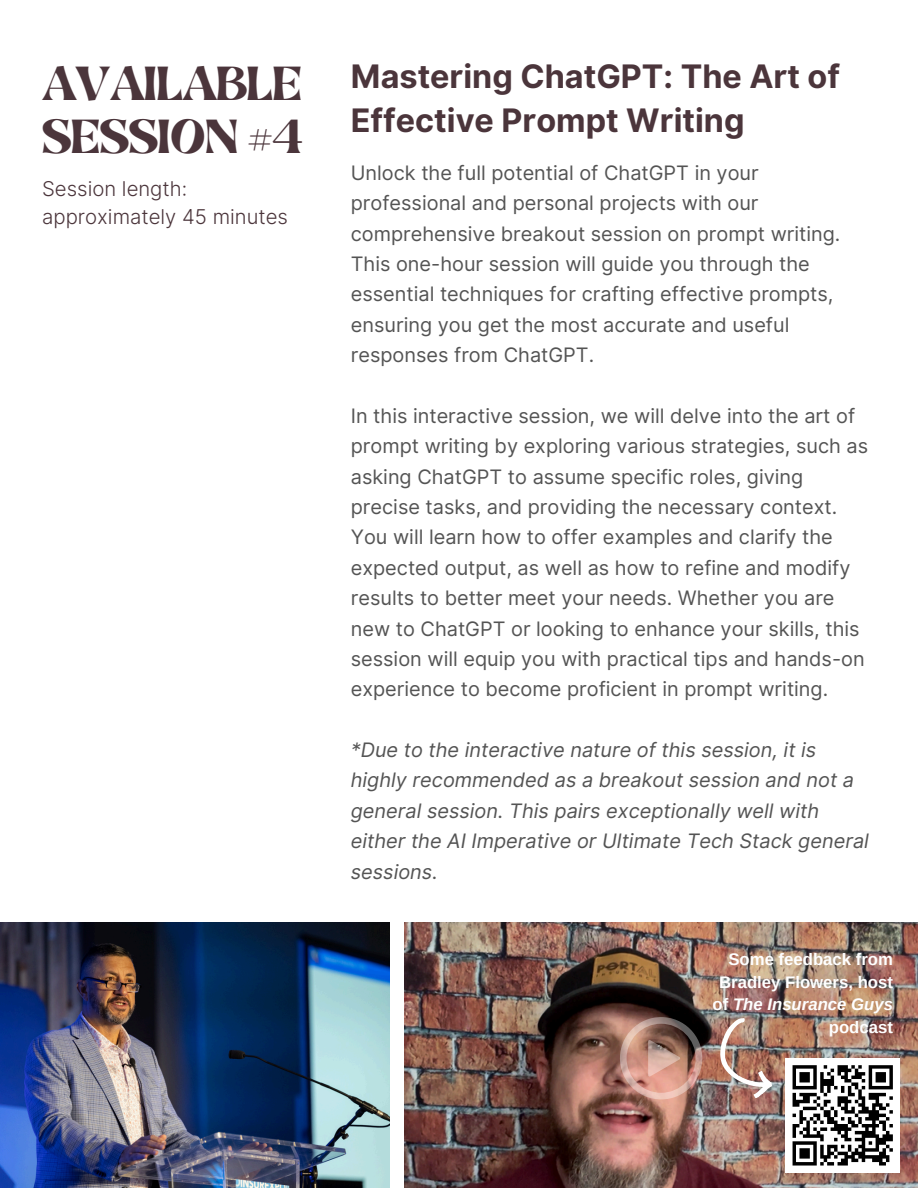
<style>
.page{position:relative;width:918px;height:1188px;background:#fff}
.page>*{position:absolute;margin:0;border:0;box-sizing:border-box;transform-origin:0 0}
.t1{font:38.4px/52.8px "Brasika Display";color:#4b353b}
.t2{font:700 32.4px/44.5px "Inter";color:#4b353b}
.t3{font:300 20.4px/28.2px "Inter";color:#4b353b}
.t4{font:19.95px/30.3px "Inter";color:#545454}
.t5{font:italic 19.95px/30.3px "Inter";color:#545454}
.t6{font:700 16.8px/22.5px "Arimo";color:#fff;text-align:right}
.s1{font-style:italic}
</style>
<div class="page">
<img style="left:0;top:922px;width:390px;height:266px">
<img style="left:404px;top:922px;width:514px;height:266px">
<div style="left:786px;top:1058px;width:114px;height:114px;background:#fff"></div>
<svg style="left:792px;top:1065px;width:101px;height:101px"></svg>
<img style="left:720px;top:1018px;width:52px;height:80px">
<img style="left:620px;top:1017px;width:82px;height:82px">
<h3 class="t1" style="left:42px;top:59px;width:262px">AVAILABLE<br>SESSION #4</h3>
<p class="t2" style="left:351px;top:54px;width:491px">Mastering ChatGPT: The Art of<br>Effective Prompt Writing</p>
<p class="t3" style="left:42px;top:175px;width:247px">Session length: approximately 45 minutes</p>
<h3 class="t4" style="left:351px;top:158px;width:491px">Unlock the full potential of ChatGPT in your professional and personal projects with our comprehensive breakout session on prompt writing.<br>This one-hour session will guide you through the essential techniques for crafting effective prompts, ensuring you get the most accurate and useful responses from ChatGPT.</h3>
<h2 class="t4" style="left:351px;top:401px;width:519px">In this interactive session, we will delve into the art of prompt writing by exploring various strategies, such as asking ChatGPT to assume specific roles, giving precise tasks, and providing the necessary context.<br>You will learn how to offer examples and clarify the expected output, as well as how to refine and modify results to better meet your needs. Whether you are new to ChatGPT or looking to enhance your skills, this session will equip you with practical tips and hands-on experience to become proficient in prompt writing.</h2>
<h3 class="t5" style="left:351px;top:735px;width:520px">*Due to the interactive nature of this session, it is highly recommended as a breakout session and not a general session. This pairs exceptionally well with either the AI Imperative or Ultimate Tech Stack general sessions.</h3>
<p class="t6" style="left:713px;top:948px;width:182px">Some feedback from<br>Bradley Flowers, host of <span class="s1">The Insurance Guys </span>podcast</p>
</div>
